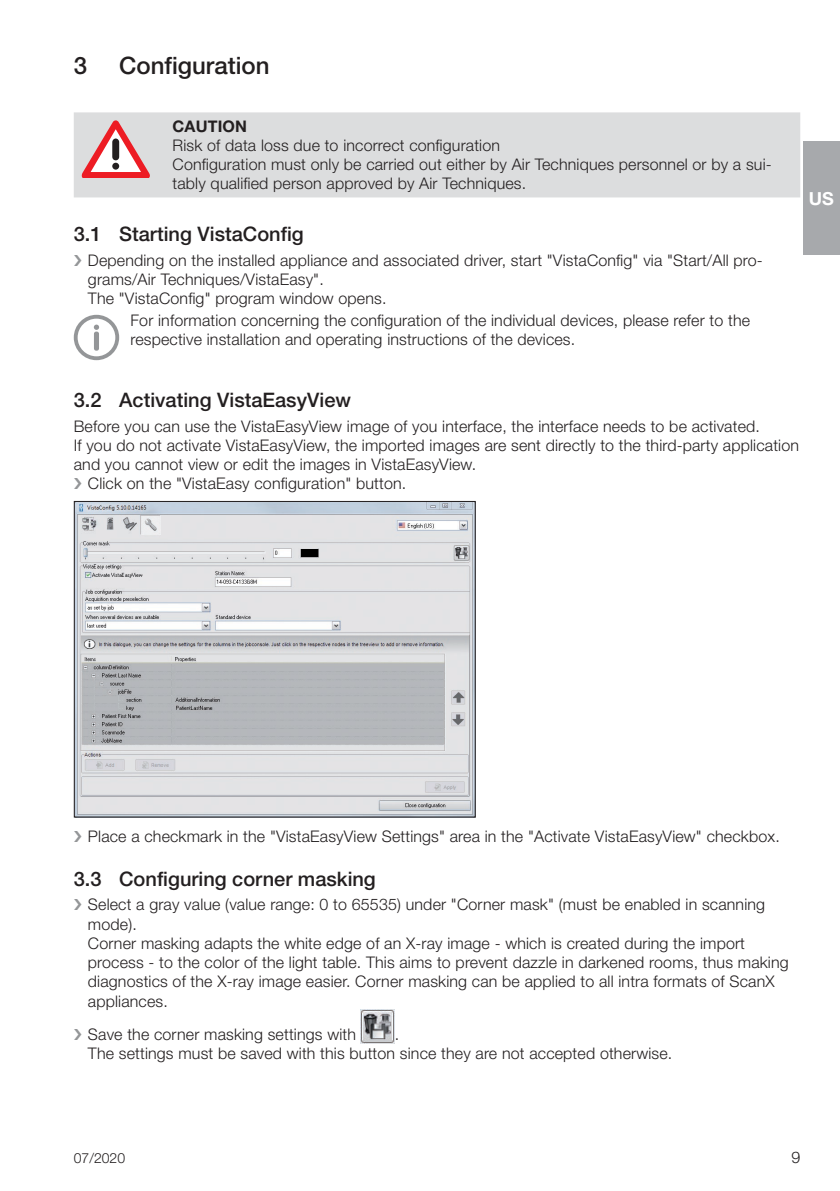
<style>
.page{position:relative;width:840px;height:1191px;background:#fff}
.page>*{position:absolute;margin:0;border:0;box-sizing:border-box;transform-origin:0 0}
.t1{font:500 24px "Helvetica Neue LT Pro";color:#231f20}
.t2{font:500 20px "Helvetica Neue LT Pro";color:#231f20}
.t3{font:700 18px "Helvetica Neue LT Pro";color:#fff}
.t4{font:300 16px/19.2px "Helvetica Neue LT Pro";letter-spacing:.01em;color:#231f20}
.t5{font:700 16px "Helvetica Neue LT Pro";letter-spacing:.01em;color:#231f20}
.t6{font:300 14px "Helvetica Neue LT Pro";color:#231f20}
</style>
<div class="page">
<div style="left:802px;top:142px;width:37px;height:113px;background:#a7a9ac"></div>
<div style="left:74px;top:112px;width:725px;height:85px;background:#dcddde"></div>
<svg style="left:82px;top:120px;width:68px;height:58px"></svg>
<div style="left:112px;top:138px;width:7px;height:22px;background:#231f20;border-radius:4px"></div>
<div style="left:112px;top:163px;width:7px;height:7px;background:#231f20;border-radius:50%"></div>
<svg style="left:74px;top:315px;width:45px;height:45px"></svg>
<img style="left:76px;top:503px;width:397px;height:312px">
<div style="left:74px;top:501px;width:401px;height:316px;border:1px solid #231f20"></div>
<img style="left:360px;top:1009px;width:34px;height:34px">
<h1 class="t1" style="left:74px;top:51px;width:15px">3</h1>
<h1 class="t1" style="left:119px;top:51px;width:152px">Configuration</h1>
<p class="t5" style="left:172px;top:116px;width:76px">CAUTION</p>
<p class="t4" style="left:172px;top:135px;width:600px">Risk of data loss due to incorrect configuration<br>Configuration must only be carried out either by Air Techniques personnel or by a sui&shy;tably qualified person approved by Air Techniques.</p>
<p class="t2" style="left:74px;top:222px;width:231px">3.1 Starting VistaConfig</p>
<p class="t4" style="left:88px;top:250px;width:676px">Depending on the installed appliance and associated driver, start "VistaConfig" via "Start/All pro&shy;grams/Air Techniques/VistaEasy".<br>The "VistaConfig" program window opens.</p>
<p class="t4" style="left:130px;top:310px;width:620px">For information concerning the configuration of the individual devices, please refer to the respective installation and operating instructions of the devices.</p>
<p class="t3" style="left:808px;top:187px;width:27px">US</p>
<p class="t2" style="left:74px;top:388px;width:278px">3.2 Activating VistaEasyView</p>
<p class="t4" style="left:74px;top:416px;width:684px">Before you can use the VistaEasyView image of you interface, the interface needs to be activated.</p>
<p class="t4" style="left:74px;top:435px;width:726px">If you do not activate VistaEasyView, the imported images are sent directly to the third-party application</p>
<p class="t4" style="left:74px;top:454px;width:400px">and you cannot view or edit the images in VistaEasyView.</p>
<p class="t4" style="left:88px;top:473px;width:316px">Click on the "VistaEasy configuration" button.</p>
<p class="t4" style="left:88px;top:826px;width:689px">Place a checkmark in the "VistaEasyView Settings" area in the "Activate VistaEasyView" checkbox.</p>
<p class="t2" style="left:74px;top:866px;width:303px">3.3 Configuring corner masking</p>
<p class="t4" style="left:88px;top:895px;width:702px">Select a gray value (value range: 0 to 65535) under "Corner mask" (must be enabled in scanning mode).<br>Corner masking adapts the white edge of an X-ray image - which is created during the import process - to the color of the light table. This aims to prevent dazzle in darkened rooms, thus making diagnostics of the X-ray image easier. Corner masking can be applied to all intra formats of ScanX appliances.</p>
<p class="t4" style="left:88px;top:1023px;width:269px">Save the corner masking settings with</p>
<p class="t4" style="left:88px;top:1023px;width:582px;text-indent:307px">.<br>The settings must be saved with this button since they are not accepted otherwise.</p>
<p class="t6" style="left:74px;top:1149px;width:53px">07/2020</p>
<p class="t4" style="left:790px;top:1147px;width:10px">9</p>
</div>
